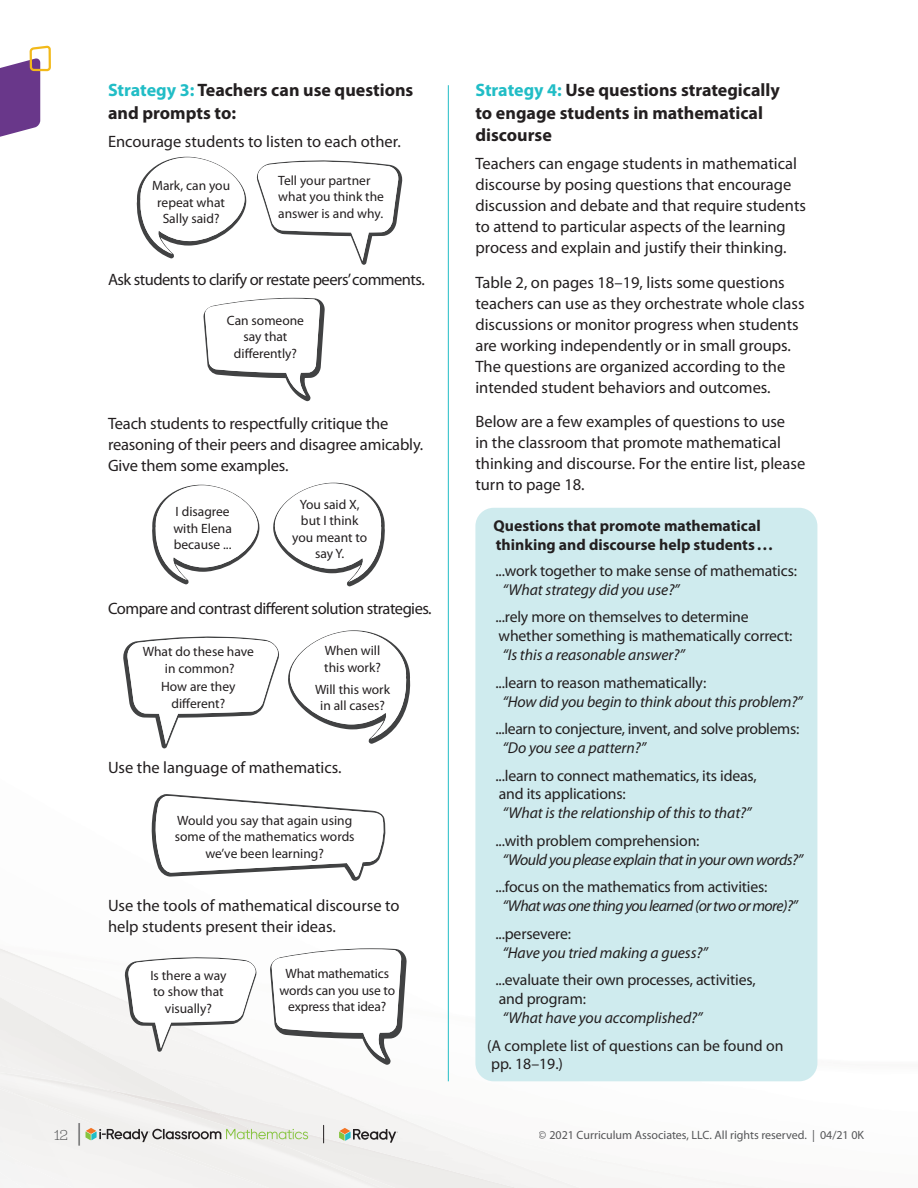
<style>
.page{position:relative;width:918px;height:1188px;background:#fff}
.page>*{position:absolute;margin:0;border:0;box-sizing:border-box;transform-origin:0 0}
.t1{font:700 18px/22.5px "Myriad Pro";color:#231f20}
.t2{font:16.5px/21px "Myriad Pro";color:#231f20}
.t3{font:16.5px "Myriad Pro";letter-spacing:-.03em;color:#231f20}
.t4{font:15.75px/18.9px "Myriad Pro";letter-spacing:-.01em;color:#231f20}
.t5{font:italic 15.75px "Myriad Pro";letter-spacing:-.01em;color:#231f20}
.t6{font:700 15.75px/18.8px "Myriad Pro";color:#231f20}
.t7{font:italic 15.75px "Myriad Pro";letter-spacing:-.03em;color:#231f20}
.t8{font:italic 15.75px "Myriad Pro";letter-spacing:-.035em;color:#231f20}
.t9{font:300 15px "Jubilat";color:#57585a}
.t10{font:13.5px/16.5px "Myriad Pro";color:#231f20;text-align:center}
.t11{font:12px "Myriad Pro";color:#57585a}
.s1{color:#21bdc6}
.s2{font-size:27px}
</style>
<div class="page">
<div style="left:0;top:990px;width:215px;height:80px;background:#f4f3f2"></div>
<img style="left:414px;top:1112px;width:156px;height:76px">
<img style="left:0;top:1063px;width:97px;height:7px">
<img style="left:414px;top:1150px;width:15px;height:38px">
<img style="left:0;top:1070px;width:414px;height:118px">
<svg style="left:86px;top:1128px;width:222px;height:14px"></svg>
<svg style="left:323px;top:1125px;width:1px;height:18px"></svg>
<svg style="left:339px;top:1128px;width:59px;height:15px"></svg>
<div style="left:475px;top:508px;width:342px;height:573px;background:#cfebee;border-radius:18px"></div>
<hr style="left:448px;top:85px;width:1px;height:996px;background:#21bdc6">
<svg style="left:0;top:45px;width:51px;height:92px"></svg>
<svg style="left:151px;top:794px;width:235px;height:87px"></svg>
<svg style="left:203px;top:298px;width:122px;height:103px"></svg>
<svg style="left:270px;top:948px;width:137px;height:117px"></svg>
<svg style="left:273px;top:483px;width:112px;height:103px"></svg>
<svg style="left:152px;top:485px;width:108px;height:99px"></svg>
<svg style="left:256px;top:160px;width:147px;height:105px"></svg>
<svg style="left:136px;top:157px;width:111px;height:101px"></svg>
<svg style="left:123px;top:636px;width:156px;height:112px"></svg>
<svg style="left:124px;top:957px;width:133px;height:95px"></svg>
<svg style="left:288px;top:630px;width:123px;height:114px"></svg>
<p class="t1" style="left:108px;top:79px;width:307px"><span class="s1">Strategy 3:</span> Teachers can use questions and prompts to:</p>
<p class="t2" style="left:108px;top:131px;width:294px">Encourage students to listen to each other.</p>
<p class="t10" style="left:152px;top:178px;width:80px">Mark, can you repeat what<br>Sally said?</p>
<p class="t10" style="left:278px;top:172px;width:107px;text-align:left">Tell your partner what you think the answer is and why.</p>
<p class="t3" style="left:108px;top:270px;width:318px">Ask students to clarify or restate peers’ comments.</p>
<p class="t10" style="left:227px;top:312px;width:79px">Can someone say that differently?</p>
<p class="t2" style="left:108px;top:413px;width:317px">Teach students to respectfully critique the reasoning of their peers and disagree amicably.<br>Give them some examples.</p>
<p class="t10" style="left:173px;top:504px;width:60px;text-align:left">I disagree with Elena because ...</p>
<p class="t10" style="left:292px;top:496px;width:77px">You said X, but I think you meant to say Y.</p>
<p class="t3" style="left:108px;top:599px;width:325px">Compare and contrast different solution strategies.</p>
<p class="t10" style="left:143px;top:644px;width:113px">What do these have in common?</p>
<p class="t10" style="left:161px;top:679px;width:76px">How are they different?</p>
<p class="t10" style="left:324px;top:643px;width:58px;text-align:left">When will this work?</p>
<p class="t10" style="left:315px;top:681px;width:76px">Will this work in all cases?</p>
<p class="t2" style="left:108px;top:757px;width:235px">Use the language of mathematics.</p>
<p class="t10" style="left:175px;top:812px;width:181px">Would you say that again using some of the mathematics words we’ve been learning?</p>
<p class="t2" style="left:108px;top:895px;width:293px">Use the tools of mathematical discourse to help students present their ideas.</p>
<p class="t10" style="left:150px;top:967px;width:78px">Is there a way to show that visually?</p>
<p class="t10" style="left:279px;top:966px;width:117px">What mathematics words can you use to express that idea?</p>
<p class="t1" style="left:475px;top:79px;width:306px"><span class="s1">Strategy 4:</span> Use questions strategically to engage students in mathematical discourse</p>
<p class="t2" style="left:475px;top:154px;width:332px">Teachers can engage students in mathematical discourse by posing questions that encourage discussion and debate and that require students to attend to particular aspects of the learning process and explain and justify their thinking.</p>
<p class="t2" style="left:475px;top:272px;width:331px">Table 2, on pages 18–19, lists some questions teachers can use as they orchestrate whole class discussions or monitor progress when students are working independently or in small groups.<br>The questions are organized according to the intended student behaviors and outcomes.</p>
<p class="t2" style="left:475px;top:412px;width:331px">Below are a few examples of questions to use<br>in the classroom that promote mathematical thinking and discourse. For the entire list, please turn to page 18.</p>
<p class="t6" style="left:494px;top:517px;width:281px">Questions that promote mathematical thinking and discourse help students ...</p>
<p class="t4" style="left:496px;top:561px;width:303px">...work together to make sense of mathematics:</p>
<p class="t5" style="left:502px;top:581px;width:179px">“What strategy did you use?”</p>
<p class="t4" style="left:496px;top:608px;width:298px">...rely more on themselves to determine whether something is mathematically correct:</p>
<p class="t5" style="left:502px;top:646px;width:184px">“Is this a reasonable answer?”</p>
<p class="t4" style="left:496px;top:673px;width:212px">...learn to reason mathematically:</p>
<p class="t5" style="left:502px;top:693px;width:302px">“How did you begin to think about this problem?”</p>
<p class="t4" style="left:496px;top:720px;width:305px">...learn to conjecture, invent, and solve problems:</p>
<p class="t5" style="left:502px;top:739px;width:145px">“Do you see a pattern?”</p>
<p class="t4" style="left:496px;top:766px;width:263px">...learn to connect mathematics, its ideas, and its applications:</p>
<p class="t5" style="left:503px;top:805px;width:251px">“What is the relationship of this to that?”</p>
<p class="t4" style="left:496px;top:831px;width:205px">...with problem comprehension:</p>
<p class="t7" style="left:503px;top:851px;width:302px">“Would you please explain that in your own words?”</p>
<p class="t4" style="left:496px;top:878px;width:273px">...focus on the mathematics from activities:</p>
<p class="t8" style="left:503px;top:898px;width:297px">“What was one thing you learned (or two or more)?”</p>
<p class="t4" style="left:496px;top:924px;width:77px">...persevere:</p>
<p class="t5" style="left:503px;top:944px;width:207px">“Have you tried making a guess?”</p>
<p class="t4" style="left:496px;top:971px;width:262px">...evaluate their own processes, activities, and program:</p>
<p class="t5" style="left:503px;top:1009px;width:202px">“What have you accomplished?”</p>
<p class="t4" style="left:487px;top:1036px;width:298px">(A complete list of questions can be found on pp. 18–19.)</p>
<p class="t9" style="left:54px;top:1125px;width:29px">12 <span class="s2">|</span></p>
<p class="t11" style="left:539px;top:1128px;width:327px">© 2021 Curriculum Associates, LLC. All rights reserved. | 04/21 0K</p>
</div>
